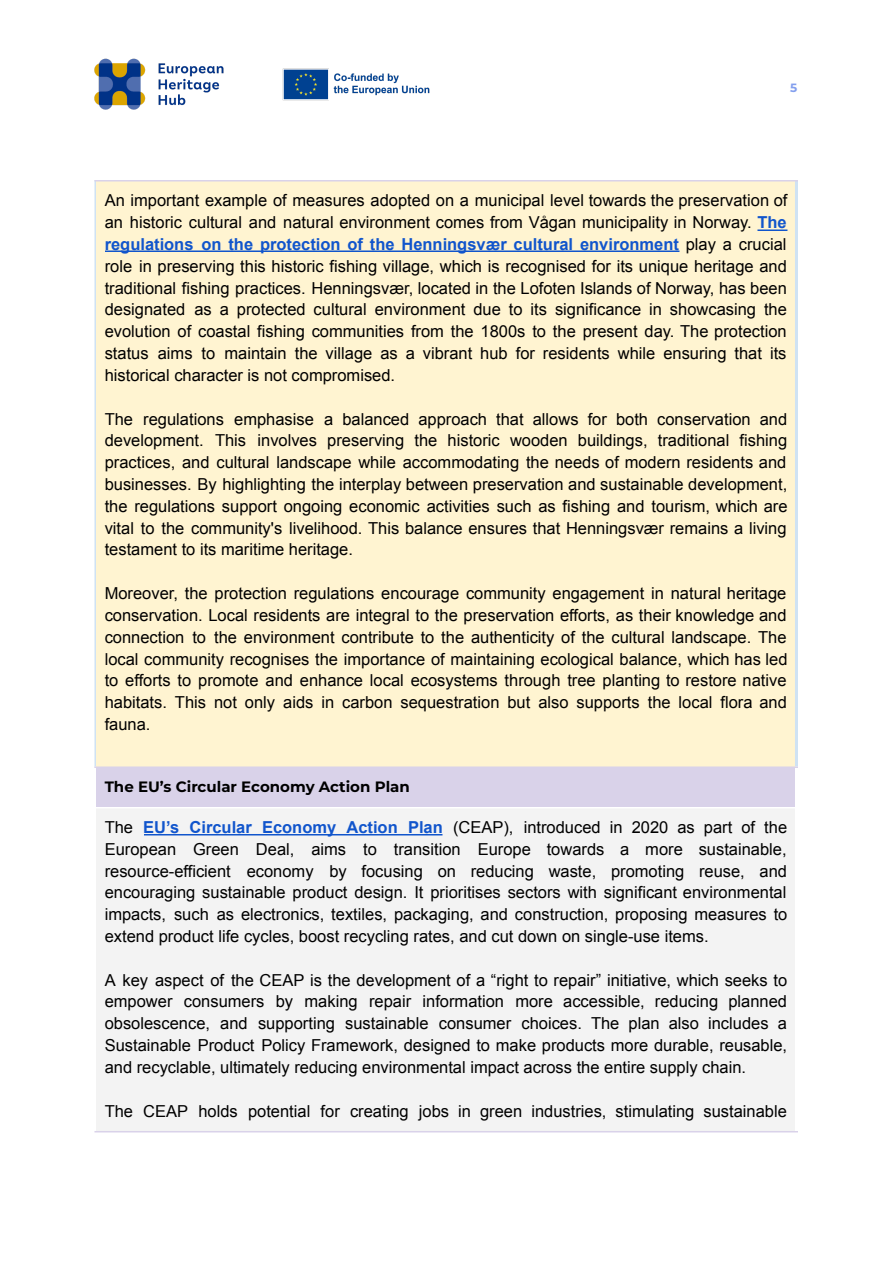
<style>
.page{position:relative;width:894px;height:1263px;background:#fff}
.page>*{position:absolute;margin:0;border:0;box-sizing:border-box;transform-origin:0 0}
.t1{font:16.5px/21.8px "Arial";color:#000;text-align:justify}
.t2{font:700 15px "Montserrat";color:#000}
.t3{font:700 12px "Montserrat";color:#839fee}
.s1{font-weight:700;color:#15c}
</style>
<div class="page">
<img style="left:94px;top:58px;width:336px;height:52px">
<div style="left:96px;top:181px;width:701px;height:586px;background:#fff4d1"></div>
<div style="left:96px;top:767px;width:701px;height:40px;background:#d9d2e9"></div>
<div style="left:96px;top:807px;width:701px;height:324px;background:#f3f3f3"></div>
<hr style="left:758px;top:229px;width:29px;height:2px;background:#15c">
<hr style="left:105px;top:250px;width:574px;height:2px;background:#15c">
<hr style="left:144px;top:834px;width:299px;height:1px;background:#15c">
<hr style="left:95px;top:180px;width:1px;height:588px;background:#cfe2f3">
<hr style="left:795px;top:180px;width:3px;height:588px;background:#cfe2f3">
<hr style="left:795px;top:767px;width:3px;height:365px;background:#fff">
<hr style="left:94px;top:180px;width:704px;height:1px;background:#d9d2e9">
<hr style="left:94px;top:766px;width:704px;height:2px;background:#d9d2e9">
<hr style="left:94px;top:807px;width:704px;height:1px;background:#fff">
<hr style="left:94px;top:1131px;width:704px;height:1px;background:#d9d2e9">
<p class="t3" style="left:790px;top:81px;width:9px">5</p>
<p class="t1" style="left:105px;top:190px;width:684px">An important example of measures adopted on a municipal level towards the preservation of an historic cultural and natural environment comes from Vågan municipality in Norway. <span class="s1">The regulations on the protection of the Henningsvær cultural environment</span> play a crucial role in preserving this historic fishing village, which is recognised for its unique heritage and traditional fishing practices. Henningsvær, located in the Lofoten Islands of Norway, has been designated as a protected cultural environment due to its significance in showcasing the evolution of coastal fishing communities from the 1800s to the present day. The protection status aims to maintain the village as a vibrant hub for residents while ensuring that its historical character is not compromised.</p>
<p class="t1" style="left:105px;top:408px;width:684px">The regulations emphasise a balanced approach that allows for both conservation and development. This involves preserving the historic wooden buildings, traditional fishing practices, and cultural landscape while accommodating the needs of modern residents and businesses. By highlighting the interplay between preservation and sustainable development, the regulations support ongoing economic activities such as fishing and tourism, which are vital to the community's livelihood. This balance ensures that Henningsvær remains a living testament to its maritime heritage.</p>
<p class="t1" style="left:105px;top:583px;width:684px">Moreover, the protection regulations encourage community engagement in natural heritage conservation. Local residents are integral to the preservation efforts, as their knowledge and connection to the environment contribute to the authenticity of the cultural landscape. The local community recognises the importance of maintaining ecological balance, which has led to efforts to promote and enhance local ecosystems through tree planting to restore native habitats. This not only aids in carbon sequestration but also supports the local flora and fauna.</p>
<p class="t2" style="left:105px;top:777px;width:307px">The EU’s Circular Economy Action Plan</p>
<p class="t1" style="left:105px;top:816px;width:684px">The <span class="s1">EU’s Circular Economy Action Plan</span> (CEAP), introduced in 2020 as part of the European Green Deal, aims to transition Europe towards a more sustainable, resource-efficient economy by focusing on reducing waste, promoting reuse, and encouraging sustainable product design. It prioritises sectors with significant environmental impacts, such as electronics, textiles, packaging, and construction, proposing measures to extend product life cycles, boost recycling rates, and cut down on single-use items.</p>
<p class="t1" style="left:105px;top:969px;width:684px">A key aspect of the CEAP is the development of a “right to repair” initiative, which seeks to empower consumers by making repair information more accessible, reducing planned obsolescence, and supporting sustainable consumer choices. The plan also includes a Sustainable Product Policy Framework, designed to make products more durable, reusable, and recyclable, ultimately reducing environmental impact across the entire supply chain.</p>
<p class="t1" style="left:105px;top:1100px;width:684px">The CEAP holds potential for creating jobs in green industries, stimulating sustainable</p>
</div>
